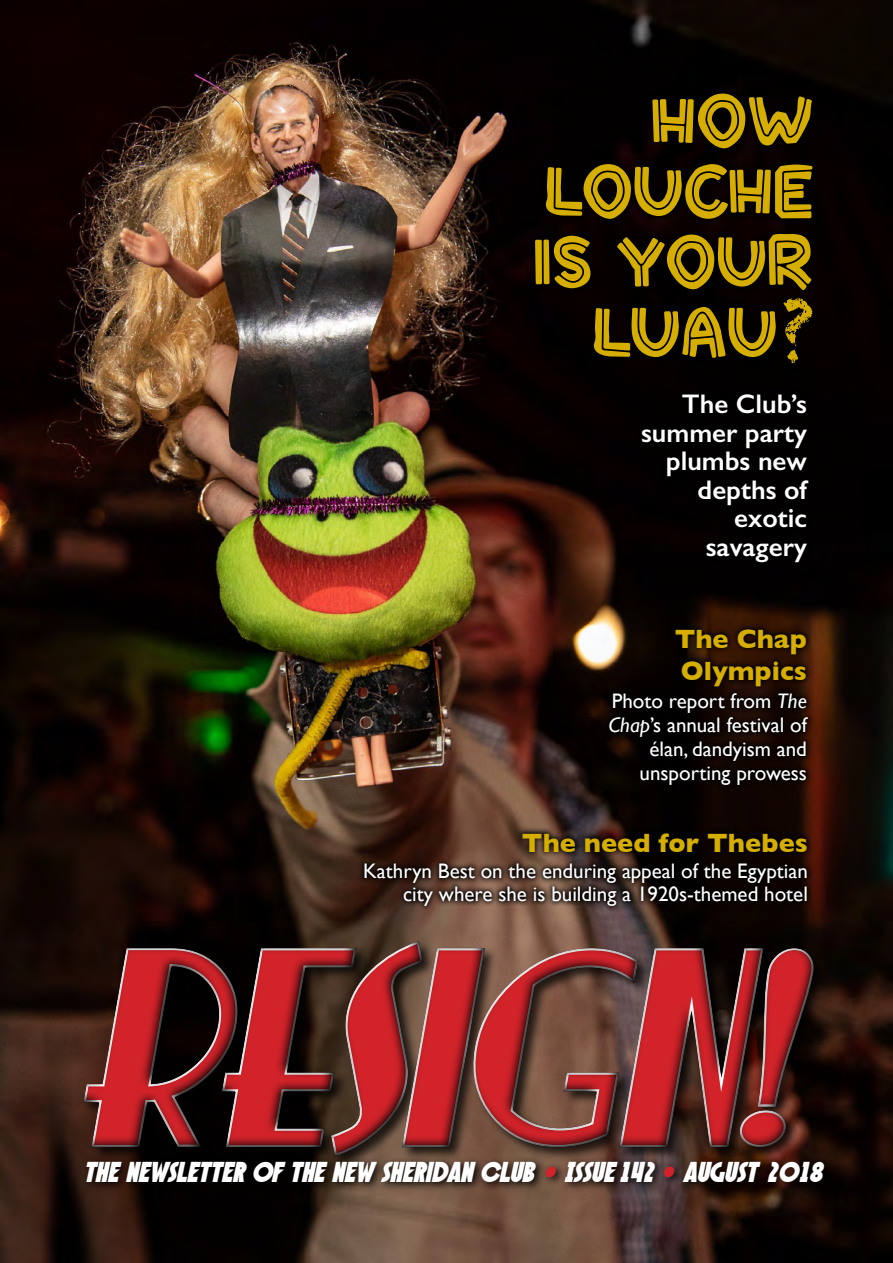
<style>
.page{position:relative;width:893px;height:1263px;background:#fff}
.page>*{position:absolute;margin:0;border:0;box-sizing:border-box;transform-origin:0 0}
.t1{font:italic 264px "Nickerbocker";color:#d2232a}
.t2{font:72px/70.5px "Super Tiki";color:#d5ae00;text-align:right}
.Body_text{font:italic 30px "SF Speakeasy";color:#fff}
.t3{font:600 27px/28.5px "Gill Sans";color:#fff;text-align:right}
.t4{font:700 27px/32.4px "Gill Sans";color:#d5ae00}
.t5{font:21px/24px "Gill Sans";color:#fff;text-align:right}
.s1{font-family:"Chalkduster"}
.s2{font-style:italic}
.s3{color:#d2232a}
</style>
<div class="page">
<img style="left:1px;top:0;width:891px;height:1263px">
<svg style="left:20px;top:903px;width:873px;height:351px;background:#382a24"></svg>
<svg style="left:82px;top:1156px;width:753px;height:37px;background:#2d1e18"></svg>
<svg style="left:603px;top:623px;width:212px;height:168px;background:#140a05"></svg>
<div style="left:636px;top:388px;width:179px;height:181px;background:#000"></div>
<div style="left:527px;top:85px;width:294px;height:287px;background:#000"></div>
<svg style="left:358px;top:827px;width:455px;height:85px;background:#2b1b15"></svg>
<p class="t2" style="left:535px;top:82px;width:281px">HOW<br>LOUCHE<br>IS YOUR<br>LUAU<span class="s1">?</span></p>
<p class="t3" style="left:641px;top:390px;width:167px">The Club’s summer party plumbs new depths of exotic savagery</p>
<p class="t4" style="left:675px;top:622px;width:134px">The Chap<br>Olympics</p>
<p class="t5" style="left:609px;top:689px;width:200px">Photo report from <span class="s2">The<br>Chap</span>’s annual festival of élan, dandyism and unsporting prowess</p>
<p class="t4" style="left:522px;top:826px;width:287px">The need for Thebes</p>
<p class="t5" style="left:363px;top:860px;width:446px;line-height:22.5px">Kathryn Best on the enduring appeal of the Egyptian city where she is building a 1920s-themed hotel</p>
<h1 class="t1" style="left:71px;top:913px;width:771px">RESIGN!</h1>
<p class="Body_text" style="left:83px;top:1154px;width:742px">THE NEWSLETTER OF THE NEW SHERIDAN CLUB <span class="s3">•</span> ISSUE 142 <span class="s3">•</span> AUGUST 2018</p>
</div>
